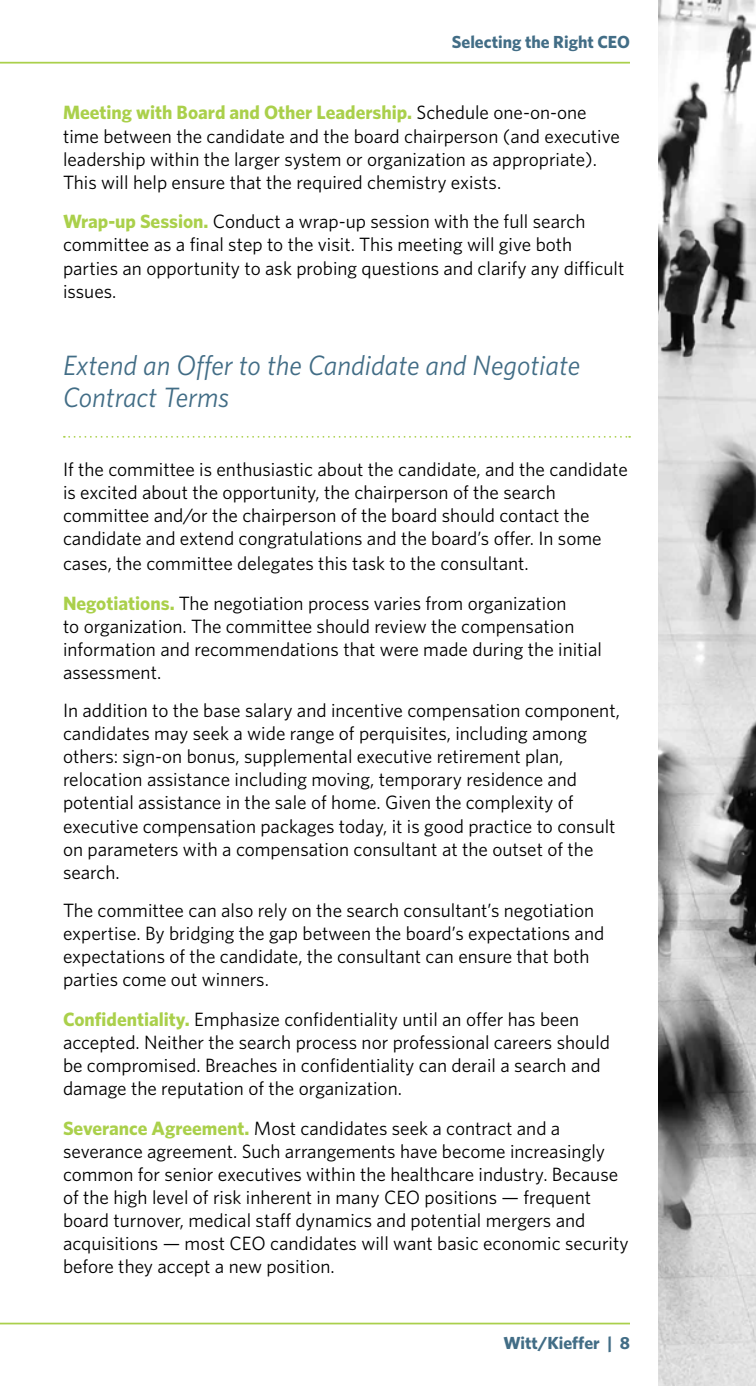
<style>
.page{position:relative;width:756px;height:1386px;background:#fff}
.page>*{position:absolute;margin:0;border:0;box-sizing:border-box;transform-origin:0 0}
.t1{font:italic 28px/31.5px "Whitney";color:#426d86}
.t2{font:19.25px/23.1px "Whitney";color:#000}
.t3{font:700 17.5px "Whitney";color:#426d86}
.s1{font-weight:700;color:#aad04b}
</style>
<div class="page">
<hr style="left:0;top:62px;width:630px;height:2px;background:#aad04b">
<hr style="left:0;top:1323px;width:630px;height:1px;background:#aad04b">
<svg style="left:64px;top:436px;width:566px;height:2px"></svg>
<img style="left:659px;top:0;width:97px;height:1386px">
<p class="t3" style="left:452px;top:30px;width:180px">Selecting the Right CEO</p>
<p class="t2" style="left:63px;top:101px;width:558px"><span class="s1">Meeting with Board and Other Leadership.</span> Schedule one-on-one time between the candidate and the board chairperson (and executive leadership within the larger system or organization as appropriate).<br>This will help ensure that the required chemistry exists.</p>
<p class="t2" style="left:63px;top:210px;width:563px"><span class="s1">Wrap-up Session.</span> Conduct a wrap-up session with the full search committee as a final step to the visit. This meeting will give both parties an opportunity to ask probing questions and clarify any difficult issues.</p>
<h1 class="t1" style="left:63px;top:349px;width:519px">Extend an Offer to the Candidate and Negotiate<br>Contract Terms</h1>
<p class="t2" style="left:63px;top:457px;width:566px">If the committee is enthusiastic about the candidate, and the candidate is excited about the opportunity, the chairperson of the search committee and/or the chairperson of the board should contact the candidate and extend congratulations and the board’s offer. In some cases, the committee delegates this task to the consultant.</p>
<p class="t2" style="left:63px;top:591px;width:541px"><span class="s1">Negotiations.</span> The negotiation process varies from organization<br>to organization. The committee should review the compensation information and recommendations that were made during the initial assessment.</p>
<p class="t2" style="left:63px;top:698px;width:558px">In addition to the base salary and incentive compensation component, candidates may seek a wide range of perquisites, including among others: sign-on bonus, supplemental executive retirement plan, relocation assistance including moving, temporary residence and potential assistance in the sale of home. Given the complexity of executive compensation packages today, it is good practice to consult on parameters with a compensation consultant at the outset of the search.</p>
<p class="t2" style="left:63px;top:898px;width:543px">The committee can also rely on the search consultant’s negotiation expertise. By bridging the gap between the board’s expectations and expectations of the candidate, the consultant can ensure that both parties come out winners.</p>
<p class="t2" style="left:63px;top:1007px;width:549px"><span class="s1">Confidentiality.</span> Emphasize confidentiality until an offer has been accepted. Neither the search process nor professional careers should be compromised. Breaches in confidentiality can derail a search and damage the reputation of the organization.</p>
<p class="t2" style="left:63px;top:1116px;width:567px"><span class="s1">Severance Agreement.</span> Most candidates seek a contract and a severance agreement. Such arrangements have become increasingly common for senior executives within the healthcare industry. Because of the high level of risk inherent in many CEO positions — frequent board turnover, medical staff dynamics and potential mergers and acquisitions — most CEO candidates will want basic economic security before they accept a new position.</p>
<p class="t3" style="left:504px;top:1331px;width:128px">Witt/Kieffer | 8</p>
</div>
